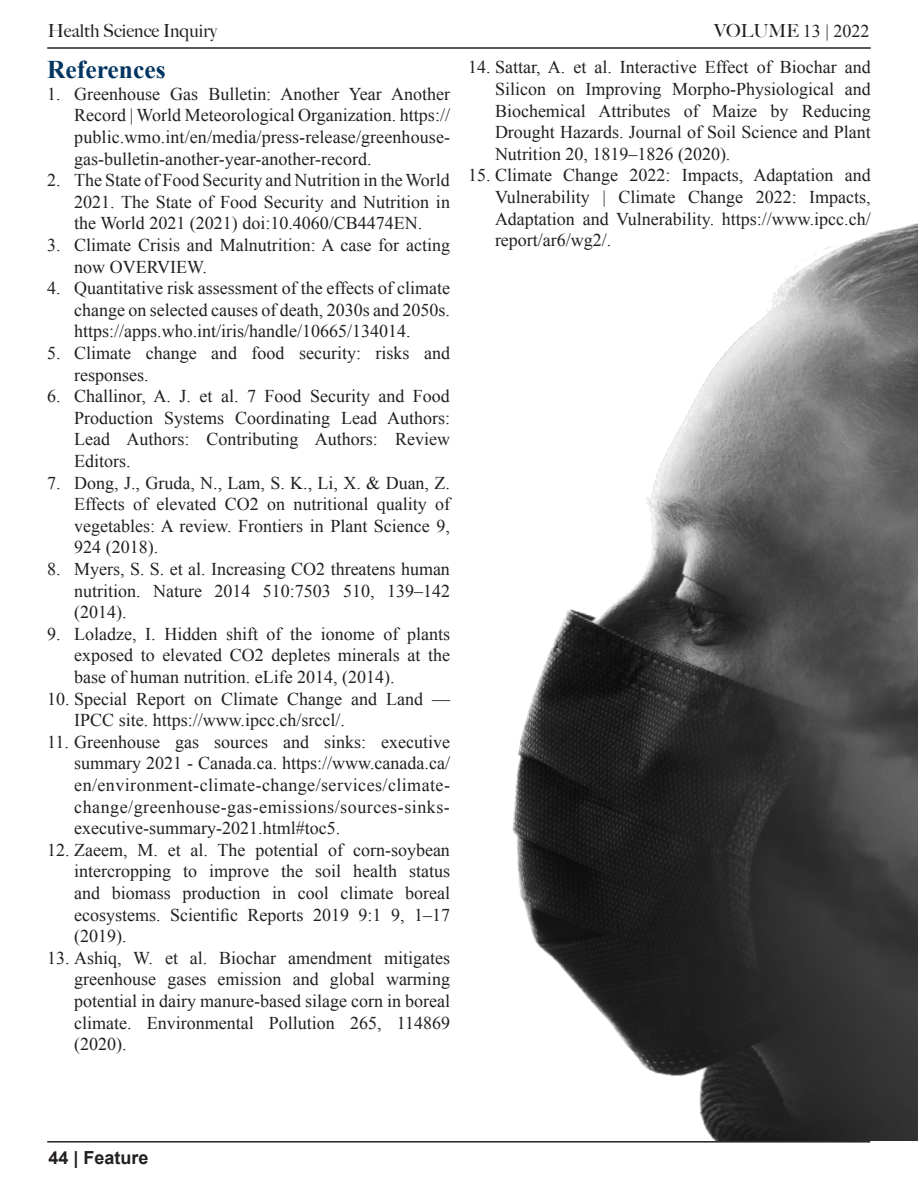
<style>
.page{position:relative;width:918px;height:1188px;background:#fff}
.page>*{position:absolute;margin:0;border:0;box-sizing:border-box;transform-origin:0 0}
.t1{font:700 25.5px "Times New Roman";color:#003562}
.t2{font:18px/21.6px "Times New Roman";color:#231f20;text-align:justify}
.t3{font:500 18px "Big Caslon";color:#231f20}
.t4{font:700 18px "Arial";color:#231f20}
.s1{font-family:"Big Caslon";font-weight:500}
</style>
<div class="page">
<hr style="left:47px;top:1141px;width:823px;height:2px;background:#231f20">
<hr style="left:47px;top:47px;width:824px;height:2px;background:#231f20">
<img style="left:512px;top:223px;width:406px;height:918px">
<p class="t3" style="left:48px;top:16px;width:171px">Health Science Inquiry</p>
<p class="t2" style="left:714px;top:19px;width:157px"><span class="s1">VOLUME</span> 13 | 2022</p>
<p class="t1" style="left:47px;top:52px;width:120px">References</p>
<p class="t2" style="left:74px;top:83px;width:377px;text-indent:-27px">1. Greenhouse Gas Bulletin: Another Year Another Record | World Meteorological Organization. https:// public.wmo.int/en/media/press-release/greenhouse&shy;gas-bulletin-another-year-another-record.</p>
<p class="t2" style="left:74px;top:169px;width:377px;text-indent:-27px">2. The State of Food Security and Nutrition in the World 2021. The State of Food Security and Nutrition in the World 2021 (2021) doi:10.4060/CB4474EN.</p>
<p class="t2" style="left:74px;top:234px;width:377px;text-indent:-27px">3. Climate Crisis and Malnutrition: A case for acting now OVERVIEW.</p>
<p class="t2" style="left:74px;top:277px;width:377px;text-indent:-27px">4. Quantitative risk assessment of the effects of climate change on selected causes of death, 2030s and 2050s. https://apps.who.int/iris/handle/10665/134014.</p>
<p class="t2" style="left:74px;top:342px;width:377px;text-indent:-27px">5. Climate change and food security: risks and responses.</p>
<p class="t2" style="left:74px;top:385px;width:377px;text-indent:-27px">6. Challinor, A. J. et al. 7 Food Security and Food Production Systems Coordinating Lead Authors:<br>Lead Authors: Contributing Authors: Review Editors.</p>
<p class="t2" style="left:74px;top:472px;width:377px;text-indent:-27px">7. Dong, J., Gruda, N., Lam, S. K., Li, X. &amp; Duan, Z.<br>Effects of elevated CO2 on nutritional quality of vegetables: A review. Frontiers in Plant Science 9, 924 (2018).</p>
<p class="t2" style="left:74px;top:558px;width:377px;text-indent:-27px">8. Myers, S. S. et al. Increasing CO2 threatens human nutrition. Nature 2014 510:7503 510, 139–142 (2014).</p>
<p class="t2" style="left:74px;top:623px;width:377px;text-indent:-27px">9. Loladze, I. Hidden shift of the ionome of plants exposed to elevated CO2 depletes minerals at the base of human nutrition. eLife 2014, (2014).</p>
<p class="t2" style="left:74px;top:688px;width:377px;text-indent:-27px">10. Special Report on Climate Change and Land —<br>IPCC site. https://www.ipcc.ch/srccl/.</p>
<p class="t2" style="left:74px;top:731px;width:377px;text-indent:-27px">11. Greenhouse gas sources and sinks: executive summary 2021 - Canada.ca. https://www.canada.ca/ en/environment-climate-change/services/climate&shy;change/greenhouse-gas-emissions/sources-sinks&shy;executive-summary-2021.html#toc5.</p>
<p class="t2" style="left:74px;top:839px;width:377px;text-indent:-27px">12. Zaeem, M. et al. The potential of corn-soybean intercropping to improve the soil health status and biomass production in cool climate boreal ecosystems. Scientific Reports 2019 9:1 9, 1–17 (2019).</p>
<p class="t2" style="left:74px;top:947px;width:377px;text-indent:-27px">13. Ashiq, W. et al. Biochar amendment mitigates greenhouse gases emission and global warming potential in dairy manure-based silage corn in boreal climate. Environmental Pollution 265, 114869 (2020).</p>
<p class="t2" style="left:495px;top:56px;width:377px;text-indent:-27px">14. Sattar, A. et al. Interactive Effect of Biochar and Silicon on Improving Morpho-Physiological and Biochemical Attributes of Maize by Reducing Drought Hazards. Journal of Soil Science and Plant Nutrition 20, 1819–1826 (2020).</p>
<p class="t2" style="left:495px;top:164px;width:377px;text-indent:-27px">15. Climate Change 2022: Impacts, Adaptation and Vulnerability | Climate Change 2022: Impacts, Adaptation and Vulnerability. https://www.ipcc.ch/ report/ar6/wg2/.</p>
<p class="t4" style="left:48px;top:1146px;width:102px">44 | Feature</p>
</div>
